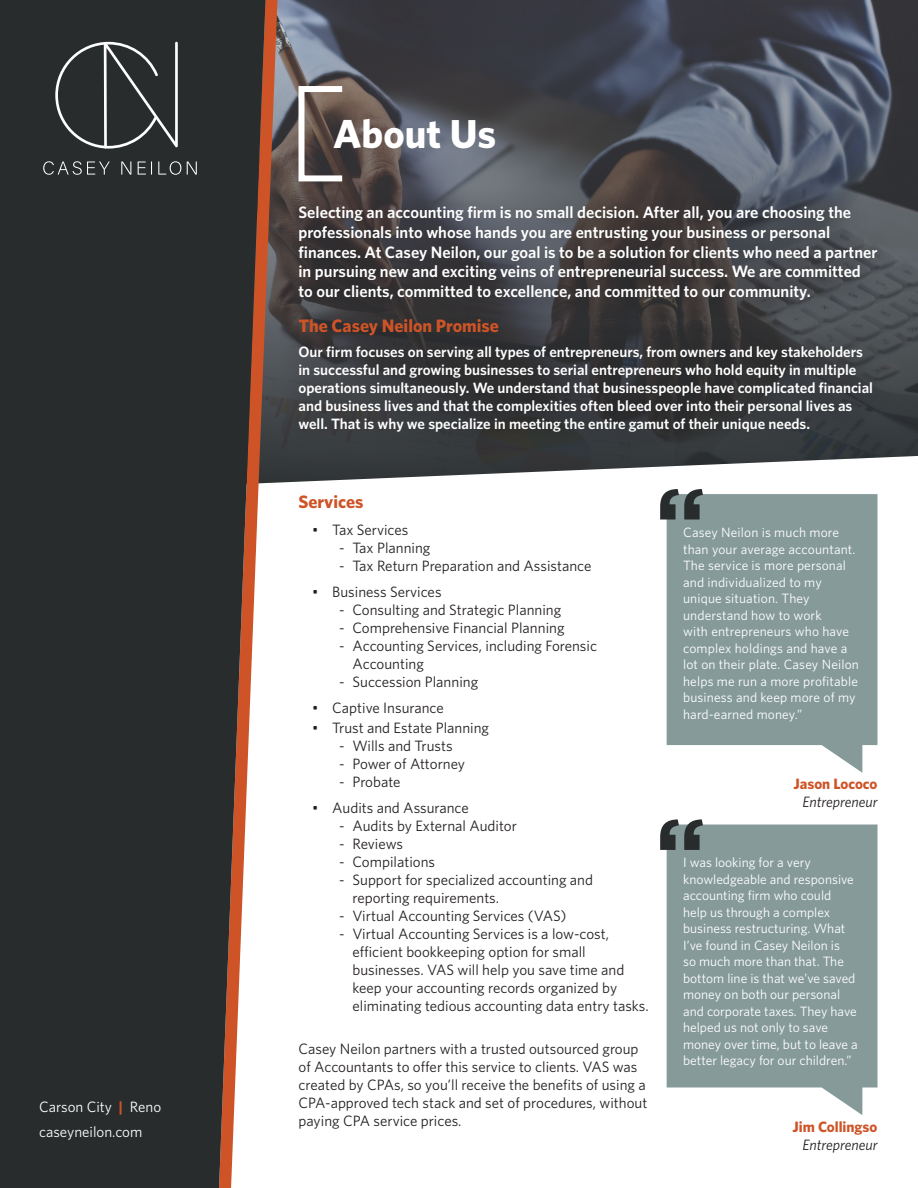
<style>
.page{position:relative;width:918px;height:1188px;background:#fff}
.page>*{position:absolute;margin:0;border:0;box-sizing:border-box;transform-origin:0 0}
.t1{font:700 40.5px "Whitney";color:#fff}
.t2{font:700 18px "Whitney";color:#ce5427}
.Body{font:600 16.5px/19.8px "Whitney";color:#fff}
.Body-2{font:15px/18px "Whitney";color:#231f20}
.Body-3{font:600 15px/18px "Whitney";color:#fff}
.t3{font:15px "Whitney";color:#fff}
.Body-4{font:italic 15px "Whitney";color:#231f20}
.Body-5{font:700 15px "Whitney";color:#ce5427}
.Body-6{font:13.5px/16.5px "Whitney";color:#fff}
.s1{font-weight:700;color:#ce5427}
</style>
<div class="page">
<img style="left:278px;top:0;width:640px;height:483px">
<svg style="left:266px;top:0;width:12px;height:483px;background:#7a554a"></svg>
<svg style="left:0;top:0;width:266px;height:1188px;background:#393837"></svg>
<svg style="left:55px;top:42px;width:123px;height:107px;background:#414445"></svg>
<svg style="left:43px;top:161px;width:154px;height:14px;background:#4a4d4e"></svg>
<div style="left:277px;top:185px;width:620px;height:267px;background:#231f20;opacity:.94"></div>
<div style="left:298px;top:86px;width:47px;height:95px;border:6px solid #fff"></div>
<svg style="left:667px;top:494px;width:211px;height:279px;background:#90a3a2"></svg>
<svg style="left:667px;top:825px;width:211px;height:290px;background:#8fa2a2"></svg>
<svg style="left:660px;top:489px;width:43px;height:31px"></svg>
<svg style="left:660px;top:819px;width:43px;height:31px"></svg>
<p class="t3" style="left:39px;top:1097px;width:124px">Carson City <span class="s1">|</span> Reno</p>
<p class="t3" style="left:39px;top:1122px;width:105px">caseyneilon.com</p>
<p class="t1" style="left:333px;top:107px;width:165px">About Us</p>
<p class="Body" style="left:298px;top:202px;width:581px">Selecting an accounting firm is no small decision. After all, you are choosing the professionals into whose hands you are entrusting your business or personal finances. At Casey Neilon, our goal is to be a solution for clients who need a partner in pursuing new and exciting veins of entrepreneurial success. We are committed to our clients, committed to excellence, and committed to our community.</p>
<p class="t2" style="left:298px;top:314px;width:202px">The Casey Neilon Promise</p>
<p class="Body-3" style="left:298px;top:342px;width:576px">Our firm focuses on serving all types of entrepreneurs, from owners and key stakeholders in successful and growing businesses to serial entrepreneurs who hold equity in multiple operations simultaneously. We understand that businesspeople have complicated financial and business lives and that the complexities often bleed over into their personal lives as well. That is why we specialize in meeting the entire gamut of their unique needs.</p>
<p class="t2" style="left:298px;top:490px;width:67px">Services</p>
<p class="Body-2" style="left:312px;top:520px;width:98px">• Tax Services</p>
<p class="Body-2" style="left:339px;top:538px;width:93px">- Tax Planning</p>
<p class="Body-2" style="left:339px;top:556px;width:254px">- Tax Return Preparation and Assistance</p>
<p class="Body-2" style="left:312px;top:582px;width:131px">• Business Services</p>
<p class="Body-2" style="left:339px;top:600px;width:224px">- Consulting and Strategic Planning</p>
<p class="Body-2" style="left:339px;top:618px;width:227px">- Comprehensive Financial Planning</p>
<p class="Body-2" style="left:352px;top:636px;width:246px;text-indent:-14px">- Accounting Services, including Forensic<br>Accounting</p>
<p class="Body-2" style="left:339px;top:672px;width:141px">- Succession Planning</p>
<p class="Body-2" style="left:312px;top:699px;width:133px">• Captive Insurance</p>
<p class="Body-2" style="left:312px;top:718px;width:179px">• Trust and Estate Planning</p>
<p class="Body-2" style="left:339px;top:736px;width:115px">- Wills and Trusts</p>
<p class="Body-2" style="left:339px;top:754px;width:128px">- Power of Attorney</p>
<p class="Body-2" style="left:339px;top:772px;width:63px">- Probate</p>
<p class="Body-2" style="left:312px;top:798px;width:158px">• Audits and Assurance</p>
<p class="Body-2" style="left:339px;top:816px;width:180px">- Audits by External Auditor</p>
<p class="Body-2" style="left:339px;top:834px;width:66px">- Reviews</p>
<p class="Body-2" style="left:339px;top:852px;width:98px">- Compilations</p>
<p class="Body-2" style="left:352px;top:870px;width:242px;text-indent:-14px">- Support for specialized accounting and reporting requirements.</p>
<p class="Body-2" style="left:339px;top:906px;width:229px">- Virtual Accounting Services (VAS)</p>
<p class="Body-2" style="left:352px;top:924px;width:298px;text-indent:-14px">- Virtual Accounting Services is a low-cost, efficient bookkeeping option for small businesses. VAS will help you save time and keep your accounting records organized by eliminating tedious accounting data entry tasks.</p>
<p class="Body-2" style="left:298px;top:1039px;width:350px">Casey Neilon partners with a trusted outsourced group of Accountants to offer this service to clients. VAS was created by CPAs, so you’ll receive the benefits of using a CPA-approved tech stack and set of procedures, without paying CPA service prices.</p>
<p class="Body-6" style="left:683px;top:524px;width:177px">Casey Neilon is much more than your average accountant.<br>The service is more personal and individualized to my unique situation. They understand how to work<br>with entrepreneurs who have complex holdings and have a lot on their plate. Casey Neilon helps me run a more profitable business and keep more of my hard-earned money.”</p>
<p class="Body-5" style="left:793px;top:774px;width:86px">Jason Lococo</p>
<p class="Body-4" style="left:802px;top:792px;width:77px">Entrepreneur</p>
<p class="Body-6" style="left:683px;top:854px;width:176px">I was looking for a very knowledgeable and responsive accounting firm who could help us through a complex business restructuring. What<br>I’ve found in Casey Neilon is<br>so much more than that. The bottom line is that we’ve saved money on both our personal and corporate taxes. They have helped us not only to save money over time, but to leave a better legacy for our children.”</p>
<p class="Body-5" style="left:792px;top:1116px;width:87px">Jim Collingso</p>
<p class="Body-4" style="left:802px;top:1135px;width:77px">Entrepreneur</p>
</div>
